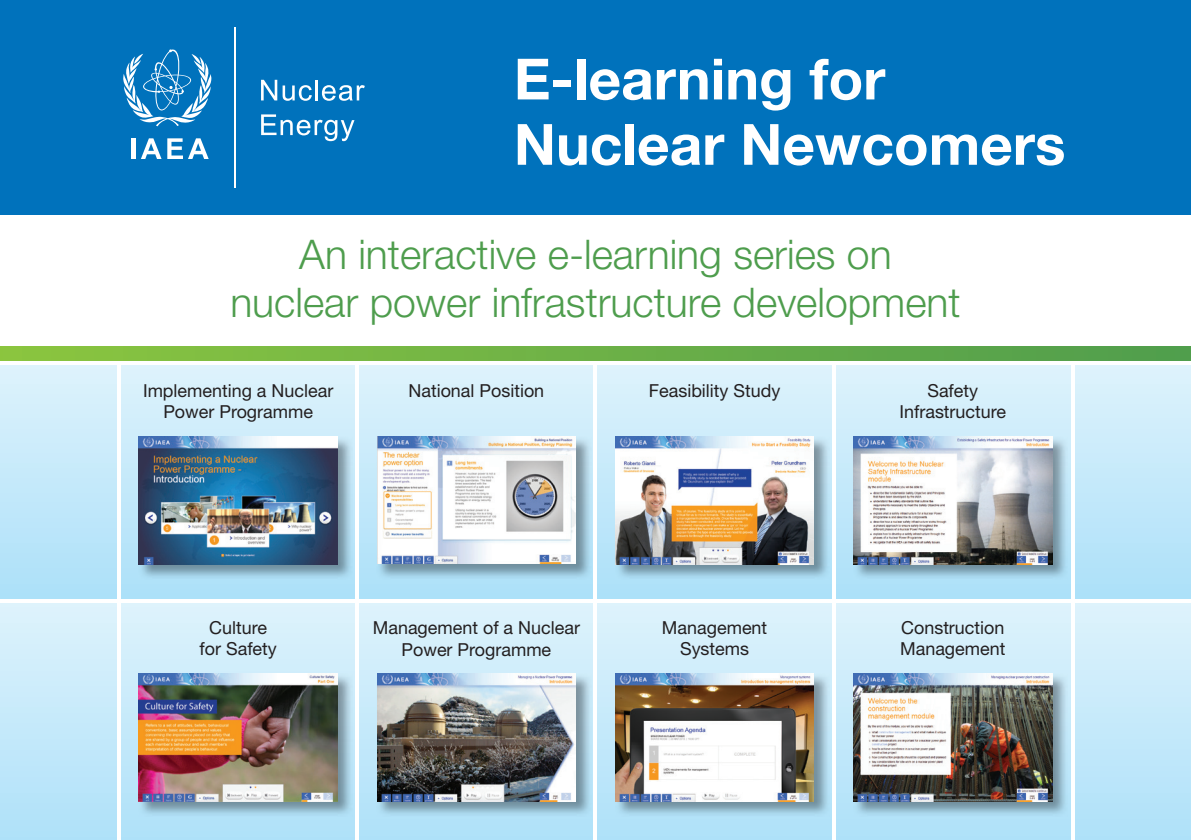
<style>
.page{position:relative;width:1191px;height:840px;background:#fff}
.page>*{position:absolute;margin:0;border:0;box-sizing:border-box;transform-origin:0 0}
.t1{font:700 56.8px/65.2px "Helvetica Neue";color:#fff}
.t2{font:300 40.8px/48px "Helvetica Neue";color:#4e9d4d;text-align:center}
.t3{font:18px/21.6px "Helvetica Neue";color:#231f20;text-align:center}
</style>
<div class="page">
<div style="left:0;top:346px;width:1191px;height:18px;background:linear-gradient(to right,#8bc540,#4f9d4d)"></div>
<div style="left:0;top:0;width:1191px;height:214px;background:#0072bc"></div>
<svg style="left:261px;top:80px;width:51px;height:21px"></svg>
<hr style="left:315px;top:80px;width:3px;height:20px;background:#fff">
<svg style="left:322px;top:85px;width:43px;height:16px"></svg>
<svg style="left:261px;top:114px;width:93px;height:27px"></svg>
<hr style="left:234px;top:27px;width:2px;height:160px;background:#fff">
<svg style="left:123px;top:49px;width:89px;height:77px"></svg>
<hr style="left:131px;top:138px;width:4px;height:21px;background:#fff">
<svg style="left:141px;top:138px;width:68px;height:21px"></svg>
<svg style="left:121px;top:365px;width:234px;height:234px;background:#cbecfa"></svg>
<div style="left:0;top:364px;width:119px;height:238px;background:linear-gradient(to bottom,#def3fc,#abe0f9)"></div>
<svg style="left:359px;top:365px;width:234px;height:234px;background:#cbecfa"></svg>
<svg style="left:597px;top:365px;width:235px;height:234px;background:#cbecfa"></svg>
<svg style="left:836px;top:603px;width:235px;height:236px;background:#cbebfa"></svg>
<div style="left:1072px;top:601px;width:119px;height:238px;background:linear-gradient(to bottom,#dff3fc,#b0e2f9)"></div>
<svg style="left:359px;top:603px;width:234px;height:236px;background:#ccecfa"></svg>
<svg style="left:597px;top:603px;width:235px;height:236px;background:#cbecfa"></svg>
<svg style="left:836px;top:365px;width:235px;height:234px;background:#cbecfa"></svg>
<div style="left:1072px;top:364px;width:119px;height:238px;background:linear-gradient(to bottom,#dff3fc,#ade0f9)"></div>
<svg style="left:121px;top:603px;width:234px;height:236px;background:#ccecfa"></svg>
<div style="left:0;top:601px;width:119px;height:238px;background:linear-gradient(to bottom,#def3fc,#afe1f9)"></div>
<hr style="left:0;top:361px;width:1191px;height:3px;background:#fff">
<hr style="left:0;top:599px;width:1191px;height:3px;background:#fff">
<hr style="left:117px;top:363px;width:4px;height:476px;background:#fff">
<hr style="left:1071px;top:363px;width:3px;height:476px;background:#fff">
<img style="left:139px;top:436px;width:214px;height:143px">
<img style="left:139px;top:436px;width:198px;height:128px">
<img style="left:377px;top:673px;width:214px;height:143px">
<img style="left:377px;top:673px;width:198px;height:127px">
<img style="left:853px;top:673px;width:214px;height:143px">
<img style="left:853px;top:673px;width:199px;height:127px">
<img style="left:615px;top:436px;width:214px;height:143px">
<img style="left:615px;top:436px;width:199px;height:128px">
<img style="left:615px;top:673px;width:214px;height:143px">
<img style="left:615px;top:673px;width:199px;height:127px">
<img style="left:853px;top:436px;width:214px;height:143px">
<img style="left:853px;top:436px;width:199px;height:128px">
<img style="left:377px;top:436px;width:214px;height:143px">
<img style="left:377px;top:436px;width:198px;height:127px">
<img style="left:139px;top:673px;width:214px;height:143px">
<img style="left:139px;top:673px;width:198px;height:127px">
<h1 class="t1" style="left:514px;top:45px;width:553px">E-learning for<br>Nuclear Newcomers</h1>
<h2 class="t2" style="left:230px;top:230px;width:731px">An interactive e-learning series on nuclear power infrastructure development</h2>
<p class="t3" style="left:143px;top:379px;width:192px">Implementing a Nuclear<br>Power Programme</p>
<p class="t3" style="left:408px;top:379px;width:137px">National Position</p>
<p class="t3" style="left:649px;top:379px;width:133px">Feasibility Study</p>
<p class="t3" style="left:899px;top:379px;width:108px">Safety<br>Infrastructure</p>
<p class="t3" style="left:199px;top:616px;width:79px">Culture for Safety</p>
<p class="t3" style="left:373px;top:616px;width:209px">Management of a Nuclear<br>Power Programme</p>
<p class="t3" style="left:900px;top:616px;width:107px;text-align:left">Construction<br>Management</p>
<p class="t3" style="left:662px;top:616px;width:107px">Management<br>Systems</p>
</div>
